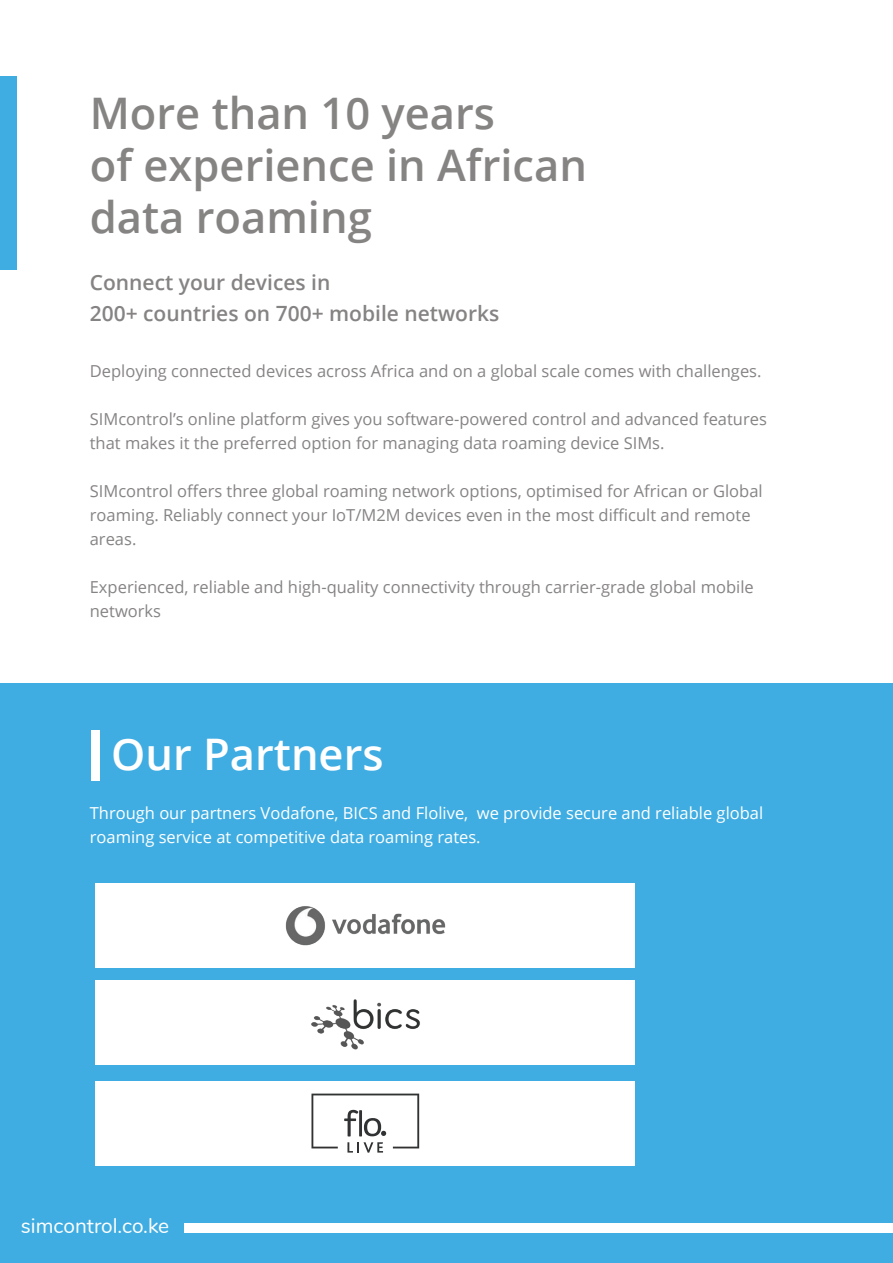
<style>
.page{position:relative;width:893px;height:1263px;background:#fff}
.page>*{position:absolute;margin:0;border:0;box-sizing:border-box;transform-origin:0 0}
.t1{font:600 43.5px/52.2px "Open Sans";color:#868383}
.t2{font:600 43.5px "Open Sans";color:#fff}
.t3{font:600 21px/31.5px "Open Sans";color:#868383}
.t4{font:20.85px "Nunito";color:#fff}
.t5{font:16.5px/24px "Open Sans";color:#868383}
.t6{font:16.5px/24px "Open Sans";color:#fff}
</style>
<div class="page">
<div style="left:0;top:684px;width:893px;height:579px;background:#40ade2"></div>
<div style="left:96px;top:884px;width:539px;height:84px;background:#fff"></div>
<div style="left:96px;top:981px;width:539px;height:84px;background:#fff"></div>
<img style="left:285px;top:906px;width:161px;height:40px">
<img style="left:311px;top:999px;width:109px;height:51px">
<div style="left:96px;top:1081px;width:539px;height:84px;background:#fff"></div>
<div style="left:0;top:76px;width:16px;height:194px;background:#40ade2"></div>
<div style="left:92px;top:730px;width:8px;height:51px;background:#fff"></div>
<svg style="left:311px;top:1093px;width:108px;height:60px"></svg>
<div style="left:185px;top:1223px;width:708px;height:10px;background:#fff"></div>
<h1 class="t1" style="left:90px;top:86px;width:499px">More than 10 years<br>of experience in African data roaming</h1>
<p class="t3" style="left:90px;top:266px;width:411px">Connect your devices in<br>200+ countries on 700+ mobile networks</p>
<p class="t5" style="left:90px;top:359px;width:673px">Deploying connected devices across Africa and on a global scale comes with challenges.</p>
<p class="t5" style="left:90px;top:407px;width:679px">SIMcontrol’s online platform gives you software-powered control and advanced features that makes it the preferred option for managing data roaming device SIMs.</p>
<p class="t5" style="left:90px;top:479px;width:674px">SIMcontrol offers three global roaming network options, optimised for African or Global roaming. Reliably connect your IoT/M2M devices even in the most difficult and remote areas.</p>
<p class="t5" style="left:90px;top:575px;width:665px">Experienced, reliable and high-quality connectivity through carrier-grade global mobile networks</p>
<h1 class="t2" style="left:111px;top:725px;width:274px">Our Partners</h1>
<p class="t6" style="left:90px;top:800px;width:675px">Through our partners Vodafone, BICS and Flolive, we provide secure and reliable global roaming service at competitive data roaming rates.</p>
<p class="t4" style="left:21px;top:1210px;width:150px">simcontrol.co.ke</p>
</div>
